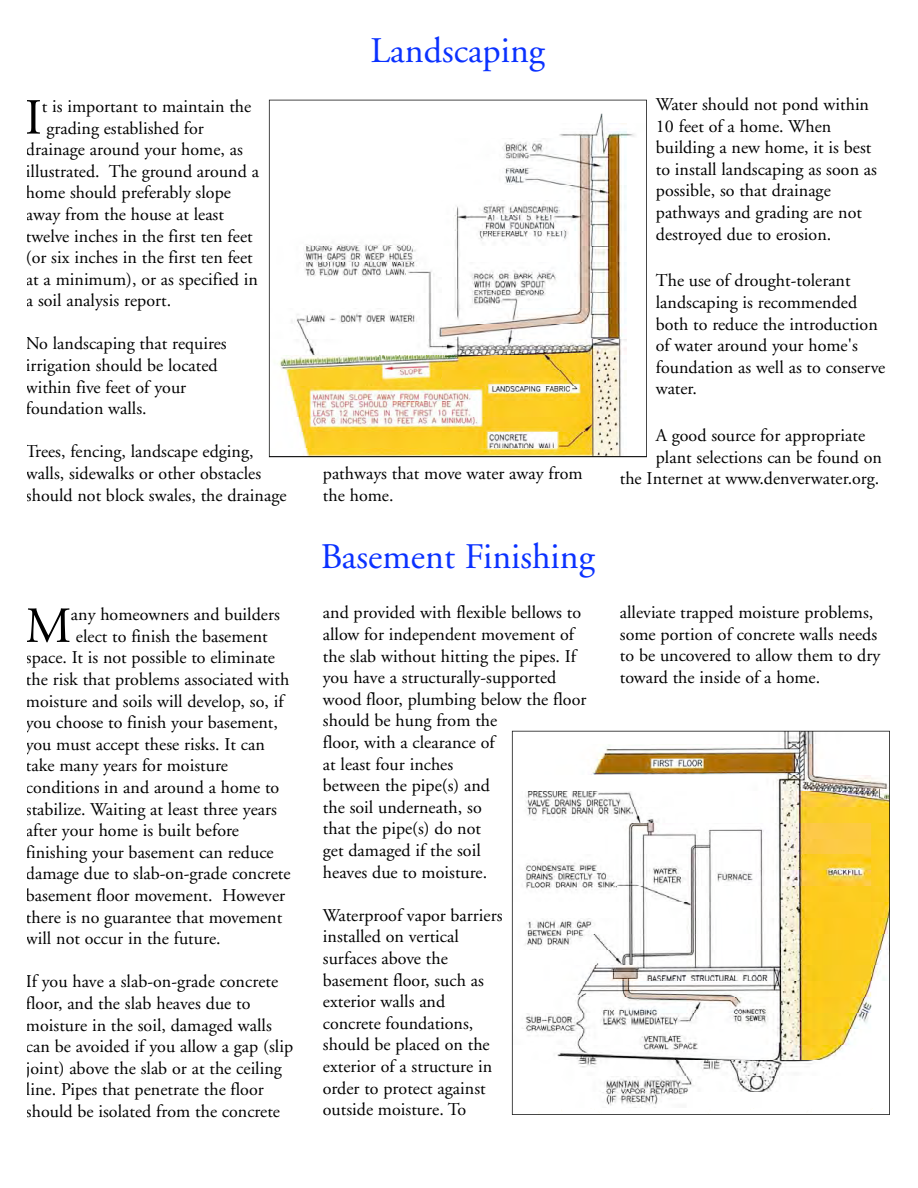
<style>
.page{position:relative;width:918px;height:1188px;background:#fff}
.page>*{position:absolute;margin:0;border:0;box-sizing:border-box;transform-origin:0 0}
.t1{font:50.55px "Adobe Garamond";color:#000}
.t2{font:36px "Adobe Garamond";color:#0a31ff}
.t3{font:18px/21.6px "Adobe Garamond";color:#000}
</style>
<div class="page">
<svg style="left:269px;top:100px;width:378px;height:357px"></svg>
<svg style="left:512px;top:731px;width:378px;height:384px"></svg>
<h1 class="t1" style="left:25px;top:97px;width:19px">I</h1>
<p class="t3" style="left:42px;top:97px;width:211px">t is important to maintain the</p>
<p class="t3" style="left:46px;top:119px;width:159px">grading established for</p>
<p class="t3" style="left:26px;top:140px;width:219px">drainage around your home, as</p>
<p class="t3" style="left:26px;top:162px;width:235px">illustrated. The ground around a</p>
<p class="t3" style="left:26px;top:183px;width:207px">home should preferably slope</p>
<p class="t3" style="left:26px;top:205px;width:200px">away from the house at least</p>
<p class="t3" style="left:26px;top:227px;width:228px">twelve inches in the first ten feet</p>
<p class="t3" style="left:26px;top:248px;width:228px">(or six inches in the first ten feet</p>
<p class="t3" style="left:26px;top:270px;width:234px">at a minimum), or as specified in</p>
<p class="t3" style="left:26px;top:291px;width:147px">a soil analysis report.</p>
<p class="t3" style="left:26px;top:335px;width:202px">No landscaping that requires irrigation should be located within five feet of your foundation walls.</p>
<p class="t3" style="left:26px;top:443px;width:262px">Trees, fencing, landscape edging, walls, sidewalks or other obstacles should not block swales, the drainage</p>
<h1 class="t1" style="left:25px;top:605px;width:48px">M</h1>
<p class="t3" style="left:71px;top:605px;width:211px">any homeowners and builders</p>
<p class="t3" style="left:76px;top:627px;width:193px">elect to finish the basement</p>
<p class="t3" style="left:26px;top:649px;width:251px">space. It is not possible to eliminate</p>
<p class="t3" style="left:26px;top:670px;width:265px">the risk that problems associated with</p>
<p class="t3" style="left:26px;top:692px;width:259px">moisture and soils will develop, so, if</p>
<p class="t3" style="left:26px;top:713px;width:254px">you choose to finish your basement,</p>
<p class="t3" style="left:26px;top:735px;width:240px">you must accept these risks. It can</p>
<p class="t3" style="left:26px;top:757px;width:203px">take many years for moisture</p>
<p class="t3" style="left:26px;top:778px;width:255px">conditions in and around a home to</p>
<p class="t3" style="left:26px;top:800px;width:253px">stabilize. Waiting at least three years</p>
<p class="t3" style="left:26px;top:821px;width:215px">after your home is built before</p>
<p class="t3" style="left:26px;top:843px;width:249px">finishing your basement can reduce</p>
<p class="t3" style="left:26px;top:865px;width:266px">damage due to slab-on-grade concrete</p>
<p class="t3" style="left:26px;top:886px;width:261px">basement floor movement. However</p>
<p class="t3" style="left:26px;top:908px;width:258px">there is no guarantee that movement</p>
<p class="t3" style="left:26px;top:929px;width:196px">will not occur in the future.</p>
<p class="t3" style="left:26px;top:973px;width:269px">If you have a slab-on-grade concrete floor, and the slab heaves due to moisture in the soil, damaged walls can be avoided if you allow a gap (slip joint) above the slab or at the ceiling line. Pipes that penetrate the floor should be isolated from the concrete</p>
<h2 class="t2" style="left:370px;top:36px;width:176px">Landscaping</h2>
<p class="t3" style="left:323px;top:464px;width:261px">pathways that move water away from the home.</p>
<h2 class="t2" style="left:321px;top:543px;width:276px">Basement Finishing</h2>
<p class="t3" style="left:323px;top:604px;width:265px">and provided with flexible bellows to allow for independent movement of the slab without hitting the pipes. If you have a structurally-supported wood floor, plumbing below the floor should be hung from the<br>floor, with a clearance of<br>at least four inches<br>between the pipe(s) and<br>the soil underneath, so<br>that the pipe(s) do not<br>get damaged if the soil<br>heaves due to moisture.</p>
<p class="t3" style="left:323px;top:906px;width:181px">Waterproof vapor barriers installed on vertical surfaces above the basement floor, such as exterior walls and concrete foundations, should be placed on the exterior of a structure in order to protect against outside moisture. To</p>
<p class="t3" style="left:656px;top:95px;width:223px">Water should not pond within<br>10 feet of a home. When building a new home, it is best to install landscaping as soon as possible, so that drainage pathways and grading are not destroyed due to erosion.</p>
<p class="t3" style="left:656px;top:272px;width:231px">The use of drought-tolerant landscaping is recommended both to reduce the introduction of water around your home's foundation as well as to conserve water.</p>
<p class="t3" style="left:656px;top:426px;width:211px">A good source for appropriate</p>
<p class="t3" style="left:656px;top:448px;width:228px">plant selections can be found on</p>
<p class="t3" style="left:620px;top:469px;width:261px">the Internet at www.denverwater.org.</p>
<p class="t3" style="left:620px;top:603px;width:262px">alleviate trapped moisture problems, some portion of concrete walls needs to be uncovered to allow them to dry toward the inside of a home.</p>
</div>
